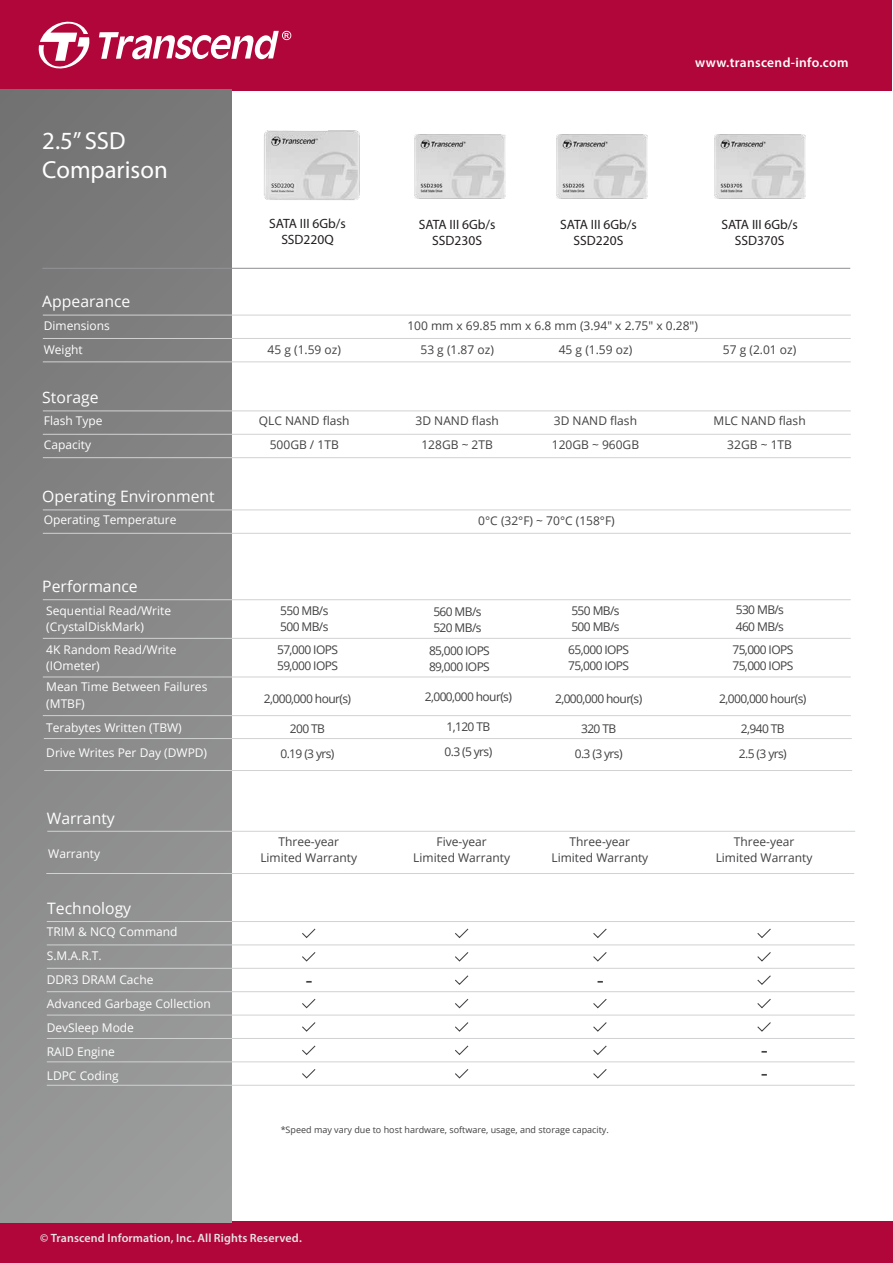
<style>
.page{position:relative;width:893px;height:1263px;background:#fff}
.page>*{position:absolute;margin:0;border:0;box-sizing:border-box;transform-origin:0 0}
.t1{font:24.75px/29.7px "Myriad Pro";color:#fff}
.t2{font:22.5px "Open Sans";color:#414042}
.t3{font:15.75px "Open Sans";color:#fff}
.t4{font:13.5px/16.2px "Myriad Pro";color:#221e1f;text-align:center}
.t5{font:600 13.5px "Myriad Pro";letter-spacing:.025em;color:#fff}
.t6{font:12px/24px "Open Sans";color:#414042;text-align:center}
.t7{font:12px/24px "Open Sans";color:#fff}
.t8{font:12px/16.5px "Open Sans";letter-spacing:-.05em;color:#414042}
.t9{font:600 12px "Myriad Pro";letter-spacing:.01em;color:#e5e6e7}
.t10{font:9px "Open Sans";color:#414042}
</style>
<div class="page">
<div style="left:0;top:1221px;width:893px;height:41px;background:#b1063a"></div>
<div style="left:0;top:0;width:892px;height:91px;background:#b1063a"></div>
<div style="left:0;top:90px;width:232px;height:1132px;background:linear-gradient(to bottom,#767575,#9b9c9c)"></div>
<hr style="left:42px;top:268px;width:808px;height:1px;background:#919397">
<hr style="left:43px;top:410px;width:808px;height:1px;background:#d0d2d3">
<hr style="left:43px;top:457px;width:808px;height:1px;background:#d0d2d3">
<hr style="left:43px;top:434px;width:808px;height:1px;background:#d0d2d3">
<hr style="left:43px;top:509px;width:808px;height:1px;background:#d0d2d3">
<hr style="left:43px;top:533px;width:808px;height:1px;background:#d0d2d3">
<hr style="left:47px;top:831px;width:808px;height:1px;background:#d0d2d3">
<hr style="left:46px;top:873px;width:808px;height:1px;background:#d0d2d3">
<hr style="left:43px;top:315px;width:808px;height:1px;background:#d0d2d3">
<hr style="left:43px;top:361px;width:808px;height:1px;background:#d0d2d3">
<hr style="left:43px;top:338px;width:808px;height:1px;background:#d0d2d3">
<hr style="left:43px;top:599px;width:808px;height:1px;background:#d0d2d3">
<hr style="left:43px;top:638px;width:808px;height:1px;background:#d0d2d3">
<hr style="left:43px;top:677px;width:808px;height:1px;background:#d0d2d3">
<hr style="left:43px;top:715px;width:808px;height:1px;background:#d0d2d3">
<hr style="left:44px;top:738px;width:808px;height:1px;background:#d0d2d3">
<hr style="left:47px;top:921px;width:808px;height:1px;background:#d0d2d3">
<hr style="left:47px;top:944px;width:808px;height:1px;background:#d0d2d3">
<hr style="left:47px;top:968px;width:808px;height:1px;background:#d0d2d3">
<hr style="left:47px;top:991px;width:808px;height:1px;background:#d0d2d3">
<hr style="left:47px;top:1015px;width:808px;height:1px;background:#d0d2d3">
<hr style="left:47px;top:1038px;width:808px;height:1px;background:#d0d2d3">
<hr style="left:47px;top:1061px;width:808px;height:1px;background:#d0d2d3">
<hr style="left:47px;top:1085px;width:808px;height:1px;background:#d0d2d3">
<svg style="left:455px;top:928px;width:14px;height:10px"></svg>
<svg style="left:455px;top:952px;width:14px;height:10px"></svg>
<svg style="left:455px;top:975px;width:14px;height:10px"></svg>
<svg style="left:455px;top:999px;width:14px;height:10px"></svg>
<svg style="left:455px;top:1022px;width:14px;height:10px"></svg>
<svg style="left:455px;top:1045px;width:14px;height:10px"></svg>
<svg style="left:455px;top:1069px;width:14px;height:10px"></svg>
<img style="left:415px;top:134px;width:91px;height:64px">
<svg style="left:757px;top:928px;width:14px;height:10px"></svg>
<svg style="left:757px;top:952px;width:14px;height:10px"></svg>
<svg style="left:757px;top:975px;width:14px;height:10px"></svg>
<svg style="left:757px;top:999px;width:14px;height:10px"></svg>
<svg style="left:757px;top:1022px;width:14px;height:10px"></svg>
<img style="left:714px;top:134px;width:91px;height:64px">
<img style="left:557px;top:134px;width:91px;height:64px">
<svg style="left:593px;top:928px;width:14px;height:10px"></svg>
<svg style="left:593px;top:952px;width:14px;height:10px"></svg>
<svg style="left:593px;top:999px;width:14px;height:10px"></svg>
<svg style="left:593px;top:1022px;width:14px;height:10px"></svg>
<svg style="left:593px;top:1045px;width:14px;height:10px"></svg>
<svg style="left:593px;top:1069px;width:14px;height:10px"></svg>
<svg style="left:38px;top:21px;width:52px;height:48px"></svg>
<svg style="left:99px;top:31px;width:192px;height:29px"></svg>
<hr style="left:44px;top:770px;width:808px;height:1px;background:#d0d2d3">
<img style="left:264px;top:130px;width:96px;height:70px">
<svg style="left:302px;top:928px;width:14px;height:10px"></svg>
<svg style="left:302px;top:952px;width:14px;height:10px"></svg>
<svg style="left:302px;top:998px;width:14px;height:11px"></svg>
<svg style="left:302px;top:1022px;width:14px;height:10px"></svg>
<svg style="left:302px;top:1045px;width:14px;height:10px"></svg>
<svg style="left:302px;top:1069px;width:14px;height:10px"></svg>
<h1 class="t1" style="left:42px;top:125px;width:127px">2.5” SSD<br>Comparison</h1>
<p class="t4" style="left:269px;top:215px;width:78px">SATA III 6Gb/s<br>SSD220Q</p>
<p class="t4" style="left:419px;top:216px;width:78px">SATA III 6Gb/s<br>SSD230S</p>
<p class="t5" style="left:695px;top:54px;width:155px">www.transcend-info.com</p>
<p class="t4" style="left:560px;top:216px;width:78px">SATA III 6Gb/s<br>SSD220S</p>
<p class="t4" style="left:721px;top:216px;width:78px">SATA III 6Gb/s<br>SSD370S</p>
<h3 class="t3" style="left:42px;top:291px;width:90px">Appearance</h3>
<p class="t7" style="left:44px;top:313px;width:68px">Dimensions<br>Weight</p>
<p class="t6" style="left:407px;top:313px;width:292px">100 mm x 69.85 mm x 6.8 mm (3.94" x 2.75" x 0.28")</p>
<p class="t6" style="left:268px;top:337px;width:75px">45 g (1.59 oz)</p>
<p class="t6" style="left:559px;top:337px;width:75px">45 g (1.59 oz)</p>
<p class="t6" style="left:420px;top:337px;width:75px">53 g (1.87 oz)</p>
<p class="t6" style="left:723px;top:337px;width:75px">57 g (2.01 oz)</p>
<h3 class="t3" style="left:42px;top:387px;width:58px">Storage</h3>
<p class="t7" style="left:44px;top:409px;width:60px">Flash Type<br>Capacity</p>
<h3 class="t3" style="left:42px;top:486px;width:174px">Operating Environment</h3>
<p class="t7" style="left:44px;top:508px;width:134px">Operating Temperature</p>
<p class="t6" style="left:259px;top:409px;width:92px">QLC NAND flash<br>500GB / 1TB</p>
<p class="t6" style="left:416px;top:409px;width:85px">3D NAND flash<br>128GB ~ 2TB</p>
<p class="t6" style="left:552px;top:409px;width:89px;text-align:left">3D NAND flash<br>120GB ~ 960GB</p>
<p class="t6" style="left:478px;top:509px;width:138px">0°C (32°F) ~ 70°C (158°F)</p>
<p class="t6" style="left:713px;top:409px;width:94px">MLC NAND flash<br>32GB ~ 1TB</p>
<h3 class="t3" style="left:42px;top:575px;width:97px">Performance</h3>
<p class="t7" style="left:46px;top:602px;width:126px;line-height:16.5px">Sequential Read/Write (CrystalDiskMark)</p>
<p class="t7" style="left:46px;top:641px;width:132px;line-height:16.5px">4K Random Read/Write (IOmeter)</p>
<p class="t7" style="left:46px;top:678px;width:163px;line-height:16.5px">Mean Time Between Failures (MTBF)</p>
<p class="t7" style="left:46px;top:715px;width:137px">Terabytes Written (TBW)</p>
<p class="t7" style="left:46px;top:740px;width:162px">Drive Writes Per Day (DWPD)</p>
<h3 class="t3" style="left:47px;top:807px;width:70px">Warranty</h3>
<p class="t7" style="left:48px;top:841px;width:53px">Warranty</p>
<h3 class="t3" style="left:47px;top:897px;width:85px">Technology</h3>
<p class="t7" style="left:47px;top:919px;width:165px">TRIM &amp; NCQ Command<br>S.M.A.R.T.<br>DDR3 DRAM Cache<br>Advanced Garbage Collection<br>DevSleep Mode<br>RAID Engine<br>LDPC Coding</p>
<p class="t8" style="left:280px;top:602px;width:50px">550 MB/s<br>500 MB/s</p>
<p class="t8" style="left:433px;top:603px;width:50px">560 MB/s<br>520 MB/s</p>
<p class="t8" style="left:571px;top:602px;width:50px">550 MB/s<br>500 MB/s</p>
<p class="t8" style="left:277px;top:641px;width:62px">57,000 IOPS<br>59,000 IOPS</p>
<p class="t8" style="left:429px;top:642px;width:62px">85,000 IOPS<br>89,000 IOPS</p>
<p class="t8" style="left:568px;top:641px;width:62px">65,000 IOPS<br>75,000 IOPS</p>
<p class="t8" style="left:264px;top:690px;width:89px">2,000,000 hour(s)</p>
<p class="t8" style="left:280px;top:715px;width:56px;line-height:25.5px;text-align:center">200 TB<br>0.19 (3 yrs)</p>
<p class="t8" style="left:425px;top:688px;width:89px">2,000,000 hour(s)</p>
<p class="t6" style="left:444px;top:713px;width:49px;line-height:25.5px;text-align:left">1,120 TB<br>0.3 (5 yrs)</p>
<p class="t8" style="left:555px;top:690px;width:89px">2,000,000 hour(s)</p>
<p class="t6" style="left:575px;top:715px;width:49px;line-height:25.5px">320 TB<br>0.3 (3 yrs)</p>
<p class="t6" style="left:260px;top:833px;width:98px;line-height:16.5px">Three-year<br>Limited Warranty</p>
<p class="t6" style="left:413px;top:833px;width:98px;line-height:16.5px">Five-year<br>Limited Warranty</p>
<p class="t6" style="left:551px;top:833px;width:98px;line-height:16.5px">Three-year<br>Limited Warranty</p>
<h2 class="t2" style="left:306px;top:964px;width:9px">-</h2>
<h2 class="t2" style="left:597px;top:964px;width:9px">-</h2>
<p class="t10" style="left:281px;top:1123px;width:330px">*Speed may vary due to host hardware, software, usage, and storage capacity.</p>
<p class="t8" style="left:736px;top:601px;width:50px">530 MB/s<br>460 MB/s</p>
<p class="t8" style="left:732px;top:641px;width:62px">75,000 IOPS<br>75,000 IOPS</p>
<p class="t8" style="left:719px;top:690px;width:89px">2,000,000 hour(s)</p>
<p class="t6" style="left:739px;top:715px;width:49px;line-height:25.5px;text-align:left">2,940 TB<br>2.5 (3 yrs)</p>
<p class="t6" style="left:716px;top:833px;width:98px;line-height:16.5px">Three-year<br>Limited Warranty</p>
<h2 class="t2" style="left:761px;top:1035px;width:9px">-</h2>
<h2 class="t2" style="left:761px;top:1057px;width:9px">-</h2>
<p class="t9" style="left:40px;top:1230px;width:263px">© Transcend Information, Inc. All Rights Reserved.</p>
</div>
